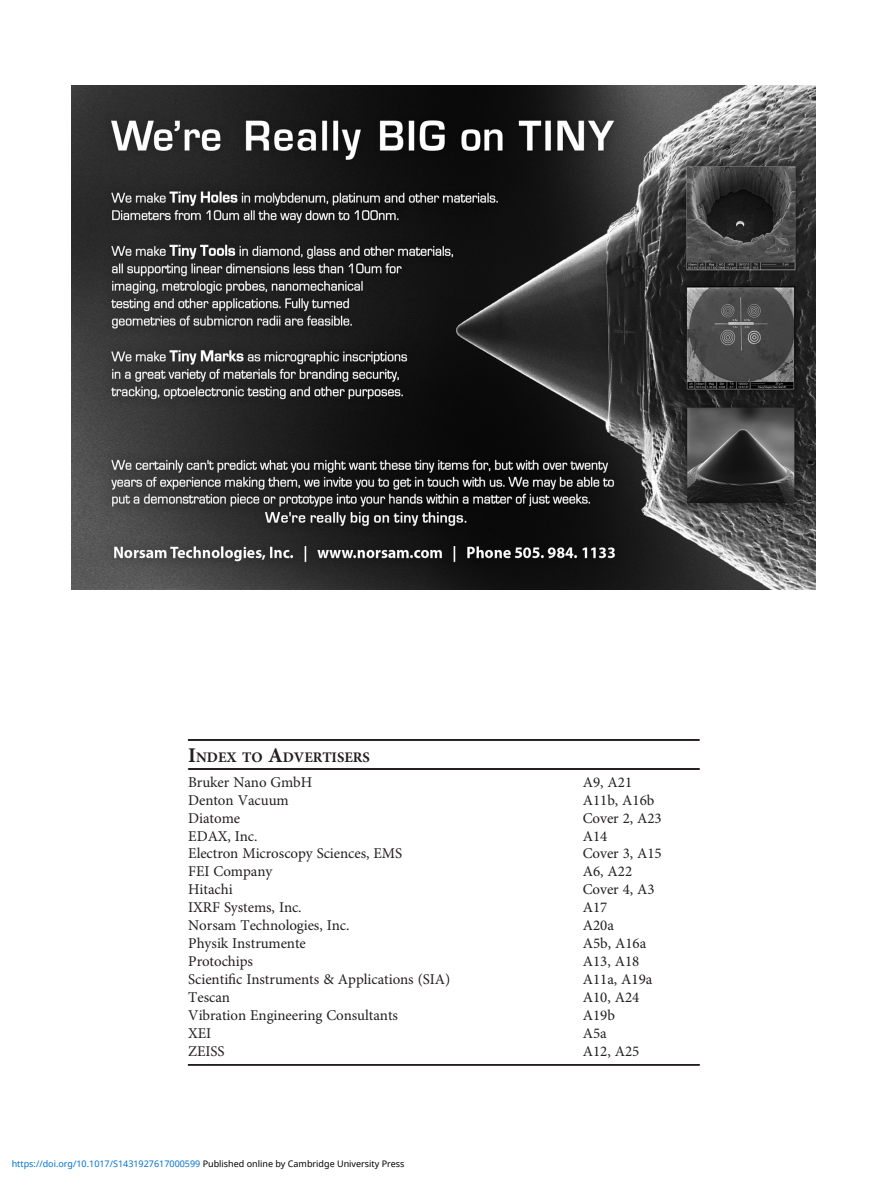
<style>
.page{position:relative;width:891px;height:1188px;background:#fff}
.page>*{position:absolute;margin:0;border:0;box-sizing:border-box;transform-origin:0 0}
.t1{font:15px "Adv OT1 ef 757 c 0";color:#231f20}
.t2{font:14.7px "Adv O Tb 65 e 897 d.B";color:#231f20}
.t3{font:9px "Noto Sans";color:#0172cf}
.s1{font-size:20.85px}
.s2{font-family:"Adv OT1 ef 757 c 0+fb"}
.s3{color:#000}
</style>
<div class="page">
<img style="left:72px;top:85px;width:744px;height:504px">
<hr style="left:188px;top:740px;width:511px;height:1px;background:#231f20">
<div style="left:188px;top:1065px;width:511px;height:1px;background:#231f20;border:1px solid #231f20"></div>
<hr style="left:188px;top:769px;width:511px;height:1px;background:#231f20">
<p class="t2" style="left:188px;top:752px;width:183px"><span class="s1">I</span>NDEX TO <span class="s1">A</span>DVERTISERS</p>
<p class="t1" style="left:188px;top:773px;width:125px">Bruker Nano GmbH</p>
<p class="t1" style="left:583px;top:773px;width:51px">A9, A21</p>
<p class="t1" style="left:188px;top:791px;width:102px">Denton Vacuum</p>
<p class="t1" style="left:583px;top:791px;width:73px">A11b, A16b</p>
<p class="t1" style="left:188px;top:809px;width:53px">Diatome</p>
<p class="t1" style="left:583px;top:809px;width:81px">Cover 2, A23</p>
<p class="t1" style="left:188px;top:827px;width:71px">EDAX, Inc.</p>
<p class="t1" style="left:583px;top:827px;width:26px">A14</p>
<p class="t1" style="left:188px;top:845px;width:215px">Electron Microscopy Sciences, EMS</p>
<p class="t1" style="left:583px;top:845px;width:81px">Cover 3, A15</p>
<p class="t1" style="left:188px;top:862px;width:85px">FEI Company</p>
<p class="t1" style="left:583px;top:862px;width:51px">A6, A22</p>
<p class="t1" style="left:188px;top:880px;width:46px">Hitachi</p>
<p class="t1" style="left:583px;top:880px;width:73px">Cover 4, A3</p>
<p class="t1" style="left:188px;top:898px;width:115px">IXRF Systems, Inc.</p>
<p class="t1" style="left:583px;top:898px;width:26px">A17</p>
<p class="t1" style="left:188px;top:916px;width:163px">Norsam Technologies, Inc.</p>
<p class="t1" style="left:583px;top:916px;width:33px">A20a</p>
<p class="t1" style="left:188px;top:934px;width:119px">Physik Instrumente</p>
<p class="t1" style="left:583px;top:934px;width:65px">A5b, A16a</p>
<p class="t1" style="left:188px;top:952px;width:66px">Protochips</p>
<p class="t1" style="left:583px;top:952px;width:58px">A13, A18</p>
<p class="t1" style="left:188px;top:970px;width:264px">Scienti<span class="s2">fi</span>c Instruments &amp; Applications (SIA)</p>
<p class="t1" style="left:583px;top:970px;width:71px">A11a, A19a</p>
<p class="t1" style="left:188px;top:988px;width:43px">Tescan</p>
<p class="t1" style="left:583px;top:988px;width:58px">A10, A24</p>
<p class="t1" style="left:188px;top:1006px;width:211px">Vibration Engineering Consultants</p>
<p class="t1" style="left:583px;top:1006px;width:34px">A19b</p>
<p class="t1" style="left:188px;top:1024px;width:25px">XEI</p>
<p class="t1" style="left:583px;top:1024px;width:25px">A5a</p>
<p class="t1" style="left:188px;top:1042px;width:38px">ZEISS</p>
<p class="t1" style="left:583px;top:1042px;width:58px">A12, A25</p>
<p class="t3" style="left:12px;top:1157px;width:394px">https://doi.org/10.1017/S1431927617000599 <span class="s3">Published online by Cambridge University Press</span></p>
</div>
